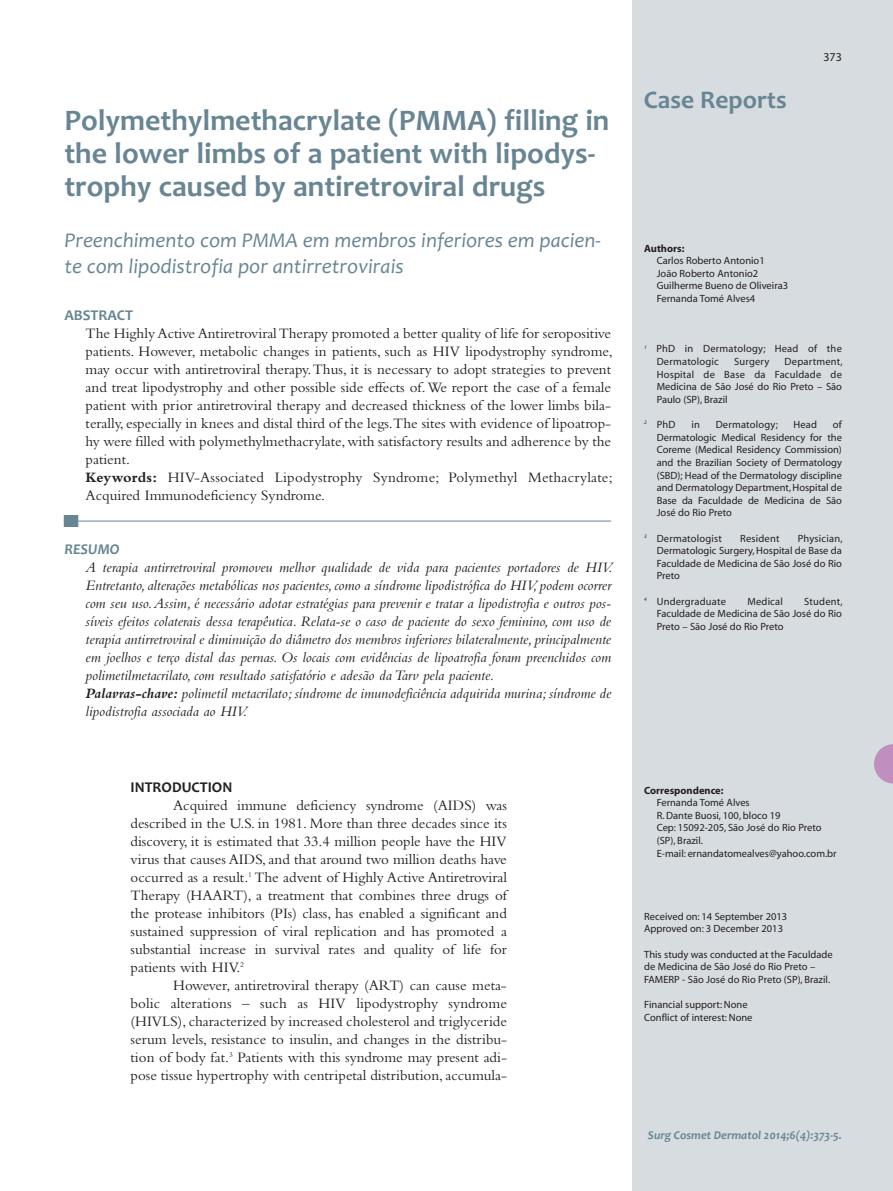
<style>
.page{position:relative;width:893px;height:1191px;background:#fff}
.page>*{position:absolute;margin:0;border:0;box-sizing:border-box;transform-origin:0 0}
.t1{font:700 30px/33px "Candara";color:#688593}
.t2{font:700 25.5px "Candara";color:#688593}
.t3{font:italic 21px/25.5px "Candara";color:#688593}
.t4{font:15px/18px "Bembo";color:#231f20;text-align:justify}
.t5{font:italic 15px/18px "Bembo";color:#231f20}
.t6{font:700 15px "Candara";color:#231f20}
.t7{font:700 15px "Candara";color:#688593}
.t8{font:italic 700 15px "Candara";color:#688593}
.t9{font:italic 700 12px "Candara";color:#688593}
.t10{font:12px "Myriad";color:#231f20}
.t11{font:10.5px/12.6px "Myriad";color:#231f20}
.t12{font:10.5px/12.6px "Myriad";letter-spacing:.02em;color:#231f20}
.t13{font:700 10.5px "Myriad";color:#231f20}
.s1{font-weight:700}
</style>
<div class="page">
<div style="left:633px;top:0;width:260px;height:1191px;background:#d7dce0"></div>
<svg style="left:874px;top:744px;width:19px;height:39px"></svg>
<hr style="left:64px;top:521px;width:547px;height:1px;background:#688593">
<div style="left:64px;top:515px;width:14px;height:12px;background:#688593"></div>
<h1 class="t1" style="left:64px;top:107px;width:547px">Polymethylmethacrylate (PMMA) filling in the lower limbs of a patient with lipodys&shy;trophy caused by antiretroviral drugs</h1>
<h3 class="t3" style="left:64px;top:230px;width:538px">Preenchimento com PMMA em membros inferiores em pacien&shy;te com lipodistrofia por antirretrovirais</h3>
<p class="t7" style="left:64px;top:309px;width:70px">ABSTRACT</p>
<p class="t4" style="left:86px;top:325px;width:528px;text-align:left">The Highly Active Antiretroviral Therapy promoted a better quality of life for seropositive patients. However, metabolic changes in patients, such as HIV lipodystrophy syndrome, may occur with antiretroviral therapy. Thus, it is necessary to adopt strategies to prevent and treat lipodystrophy and other possible side effects of. We report the case of a female patient with prior antiretroviral therapy and decreased thickness of the lower limbs bila&shy;terally, especially in knees and distal third of the legs.The sites with evidence of lipoatrop&shy;hy were filled with polymethylmethacrylate, with satisfactory results and adherence by the patient.<br><span class="s1">Keywords:</span> HIV-Associated Lipodystrophy Syndrome; Polymethyl Methacrylate; Acquired Immunodeficiency Syndrome.</p>
<p class="t8" style="left:64px;top:540px;width:57px">RESU MO</p>
<p class="t5" style="left:86px;top:559px;width:528px">A terapia antirretroviral promoveu melhor qualidade de vida para pacientes portadores de HIV.<br>Entretanto, alterações metabólicas nos pacientes, como a síndrome lipodistrófica do HIV, podem ocorrer com seu uso. Assim, é necessário adotar estratégias para prevenir e tratar a lipodistrofia e outros pos&shy;síveis efeitos colaterais dessa terapêutica. Relata-se o caso de paciente do sexo feminino, com uso de terapia antirretroviral e diminuição do diâmetro dos membros inferiores bilateralmente, principalmente em joelhos e terço distal das pernas. Os locais com evidências de lipoatrofia foram preenchidos com polimetilmetacrilato, com resultado satisfatório e adesão da Tarv pela paciente.<br><span class="s1">Palavras-chave:</span> polimetil metacrilato; síndrome de imunodeficiência adquirida murina; síndrome de lipodistrofia associada ao HIV.</p>
<p class="t6" style="left:131px;top:782px;width:103px">INTRODUCTION</p>
<p class="t4" style="left:131px;top:798px;width:378px;text-indent:43px">Acquired immune deficiency syndrome (AIDS) was described in the U.S. in 1981. More than three decades since its discovery, it is estimated that 33.4 million people have the HIV virus that causes AIDS, and that around two million deaths have occurred as a result.<sup>1</sup> The advent of Highly Active Antiretroviral Therapy (HAART), a treatment that combines three drugs of the protease inhibitors (PIs) class, has enabled a significant and sustained suppression of viral replication and has promoted a substantial increase in survival rates and quality of life for patients with HIV.<sup>2</sup></p>
<p class="t4" style="left:131px;top:978px;width:378px;text-indent:43px">However, antiretroviral therapy (ART) can cause meta&shy;bolic alterations – such as HIV lipodystrophy syndrome (HIVLS), characterized by increased cholesterol and triglyceride serum levels, resistance to insulin, and changes in the distribu&shy;tion of body fat.<sup>3</sup> Patients with this syndrome may present adi&shy;pose tissue hypertrophy with centripetal distribution, accumula-</p>
<h2 class="t2" style="left:644px;top:90px;width:144px">Case Reports</h2>
<p class="t10" style="left:823px;top:52px;width:20px">373</p>
<p class="t13" style="left:644px;top:244px;width:42px">Authors:</p>
<p class="t11" style="left:657px;top:255px;width:133px">Carlos Roberto Antonio1<br>João Roberto Antonio2<br>Guilherme Bueno de Oliveira3<br>Fernanda Tomé Alves4</p>
<p class="t12" style="left:657px;top:343px;width:187px;text-indent:-12px"><sup>1</sup> PhD in Dermatology; Head of the<br>Dermatologic</p>
<p class="t12" style="left:734px;top:356px;width:37px">Surgery</p>
<p class="t11" style="left:657px;top:356px;width:187px;text-align:justify;text-indent:128px">Department, Hospital de Base da Faculdade de Medicina de São José do Rio Preto – São Paulo (SP), Brazil</p>
<p class="t11" style="left:644px;top:419px;width:33px"><sup>2</sup> PhD</p>
<p class="t11" style="left:691px;top:419px;width:10px">in</p>
<p class="t12" style="left:716px;top:419px;width:64px">Dermatology;</p>
<p class="t11" style="left:793px;top:419px;width:25px">Head</p>
<p class="t11" style="left:657px;top:419px;width:187px;text-align:justify;text-indent:176px">of Dermatologic Medical Residency for the Coreme (Medical Residency Commission) and the Brazilian Society of Dermatology (SBD); Head of the Dermatology discipline and Dermatology Department, Hospital de Base da Faculdade de Medicina de São José do Rio Preto</p>
<p class="t12" style="left:644px;top:532px;width:79px"><sup>3</sup> Dermatologist</p>
<p class="t12" style="left:740px;top:532px;width:41px">Resident</p>
<p class="t11" style="left:657px;top:532px;width:187px;text-align:justify;text-indent:141px">Physician, Dermatologic Surgery, Hospital de Base da Faculdade de Medicina de São José do Rio Preto</p>
<p class="t12" style="left:644px;top:595px;width:83px"><sup>4</sup> Undergraduate</p>
<p class="t12" style="left:747px;top:595px;width:37px">Medical</p>
<p class="t11" style="left:657px;top:595px;width:187px;text-align:justify;text-indent:148px">Student, Faculdade de Medicina de São José do Rio Preto – São José do Rio Preto</p>
<p class="t13" style="left:644px;top:786px;width:81px">Correspondence:</p>
<p class="t11" style="left:657px;top:797px;width:181px">Fernanda Tomé Alves<br>R. Dante Buosi, 100, bloco 19<br>Cep: 15092-205, São José do Rio Preto (SP), Brazil.<br>E-mail: ernandatomealves@yahoo.com.br</p>
<p class="t11" style="left:644px;top:910px;width:145px">Received on: 14 September 2013<br>Approved on: 3 December 2013</p>
<p class="t11" style="left:644px;top:948px;width:190px">This study was conducted at the Faculdade de Medicina de São José do Rio Preto –<br>FAMERP - São José do Rio Preto (SP), Brazil.</p>
<p class="t11" style="left:644px;top:999px;width:110px">Financial support: None<br>Conflict of interest: None</p>
<p class="t9" style="left:648px;top:1127px;width:195px">Surg Cosmet Dermatol 2014;6(4):373-5.</p>
</div>
